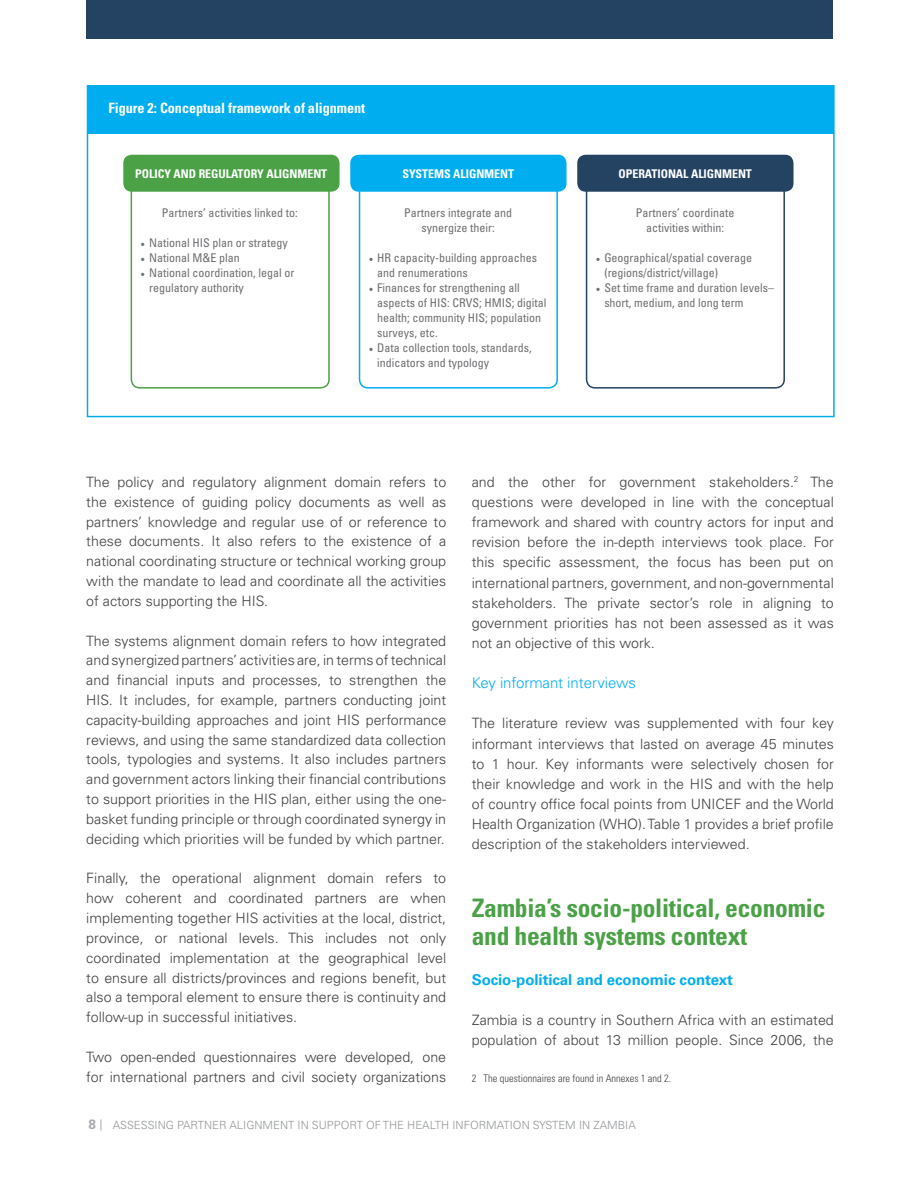
<style>
.page{position:relative;width:918px;height:1188px;background:#fff}
.page>*{position:absolute;margin:0;border:0;box-sizing:border-box;transform-origin:0 0}
.t1{font:700 condensed 25.5px/27.6px "Univers LT Std";letter-spacing:-.01em;color:#4aa146}
.t2{font:700 15px "Univers LT Std";letter-spacing:-.005em;color:#00aeef}
.t3{font:300 15px "Univers LT Std";letter-spacing:-.005em;color:#00aeef}
.t4{font:300 14.25px/19.8px "Univers LT Std";color:#414042;text-align:justify}
.t5{font:700 condensed 14.25px "Univers LT Std";letter-spacing:-.005em;color:#fff}
.t6{font:700 13.5px "Univers LT Std";color:#a7a9ac}
.t7{font:condensed 12px/15px "Univers LT Std";color:#6d6e71}
.t8{font:700 condensed 12px "Univers LT Std";letter-spacing:-.005em;color:#fff}
.t9{font:300 11.25px "Univers LT Std";color:#939598}
.t10{font:300 condensed 10.5px "Univers LT Std";color:#414042}
.s1{font-family:"Minion Pro";font-stretch:normal}
</style>
<div class="page">
<div style="left:87px;top:0;width:746px;height:38px;background:#244261"></div>
<div style="left:131px;top:183px;width:199px;height:206px;border:2px solid #4aa146;border-radius:9px"></div>
<div style="left:359px;top:183px;width:199px;height:206px;border:2px solid #00aeef;border-radius:9px"></div>
<div style="left:586px;top:183px;width:199px;height:206px;border:2px solid #244261;border-radius:9px"></div>
<div style="left:88px;top:86px;width:746px;height:48px;background:#00aeef"></div>
<div style="left:123px;top:155px;width:217px;height:37px;background:#4aa146;border-radius:9px"></div>
<div style="left:350px;top:155px;width:217px;height:37px;background:#00aeef;border-radius:9px"></div>
<div style="left:577px;top:155px;width:217px;height:37px;background:#244261;border-radius:9px"></div>
<p class="t5" style="left:109px;top:99px;width:258px">Figure 2: Conceptual framework of alignment</p>
<p class="t8" style="left:135px;top:166px;width:193px">POLICY AND REGULATORY ALIGNMENT</p>
<p class="t8" style="left:402px;top:166px;width:113px">SYSTEMS ALIGNMENT</p>
<p class="t8" style="left:619px;top:166px;width:135px">OPERATIONAL ALIGNMENT</p>
<p class="t7" style="left:162px;top:205px;width:137px">Partners’ activities linked to:</p>
<p class="t7" style="left:141px;top:235px;width:149px"><span class="s1">•</span> National HIS plan or strategy</p>
<p class="t7" style="left:141px;top:250px;width:101px"><span class="s1">•</span> National M&amp;E plan</p>
<p class="t7" style="left:149px;top:265px;width:147px;text-indent:-9px"><span class="s1">•</span> National coordination, legal or regulatory authority</p>
<p class="t7" style="left:404px;top:205px;width:109px;text-align:center">Partners integrate and synergize their:</p>
<p class="t7" style="left:377px;top:250px;width:161px;text-indent:-9px"><span class="s1">•</span> HR capacity-building approaches and renumerations</p>
<p class="t7" style="left:377px;top:280px;width:171px;text-indent:-9px"><span class="s1">•</span> Finances for strengthening all aspects of HIS: CRVS; HMIS; digital health; community HIS; population surveys, etc.</p>
<p class="t7" style="left:377px;top:340px;width:156px;text-indent:-9px"><span class="s1">•</span> Data collection tools, standards, indicators and typology</p>
<p class="t7" style="left:636px;top:205px;width:100px;text-align:center">Partners’ coordinate activities within:</p>
<p class="t7" style="left:604px;top:250px;width:149px;text-indent:-9px"><span class="s1">•</span> Geographical/spatial coverage (regions/district/village)</p>
<p class="t7" style="left:604px;top:280px;width:171px;text-indent:-9px"><span class="s1">•</span> Set time frame and duration levels– short, medium, and long term</p>
<p class="t4" style="left:86px;top:472px;width:361px">The policy and regulatory alignment domain refers to the existence of guiding policy documents as well as partners’ knowledge and regular use of or reference to these documents. It also refers to the existence of a national coordinating structure or technical working group with the mandate to lead and coordinate all the activities of actors supporting the HIS.</p>
<p class="t4" style="left:86px;top:631px;width:361px">The systems alignment domain refers to how integrated and synergized partners’ activities are, in terms of technical and financial inputs and processes, to strengthen the HIS. It includes, for example, partners conducting joint capacity-building approaches and joint HIS performance reviews, and using the same standardized data collection tools, typologies and systems. It also includes partners and government actors linking their financial contributions to support priorities in the HIS plan, either using the one&shy;basket funding principle or through coordinated synergy in deciding which priorities will be funded by which partner.</p>
<p class="t4" style="left:86px;top:868px;width:361px">Finally, the operational alignment domain refers to how coherent and coordinated partners are when implementing together HIS activities at the local, district, province, or national levels. This includes not only coordinated implementation at the geographical level to ensure all districts/provinces and regions benefit, but also a temporal element to ensure there is continuity and follow-up in successful initiatives.</p>
<p class="t4" style="left:86px;top:1047px;width:361px">Two open-ended questionnaires were developed, one for international partners and civil society organizations</p>
<p class="t4" style="left:472px;top:472px;width:364px">and the other for government stakeholders.<sup>2</sup> The questions were developed in line with the conceptual framework and shared with country actors for input and revision before the in-depth interviews took place. For this specific assessment, the focus has been put on international partners, government, and non-governmental stakeholders. The private sector’s role in aligning to government priorities has not been assessed as it was not an objective of this work.</p>
<p class="t3" style="left:472px;top:674px;width:166px">Key informant interviews</p>
<p class="t4" style="left:472px;top:713px;width:364px">The literature review was supplemented with four key informant interviews that lasted on average 45 minutes to 1 hour. Key informants were selectively chosen for their knowledge and work in the HIS and with the help of country office focal points from UNICEF and the World Health Organization (WHO). Table 1 provides a brief profile description of the stakeholders interviewed.</p>
<h1 class="t1" style="left:472px;top:894px;width:355px">Zambia’s socio-political, economic and health systems context</h1>
<p class="t2" style="left:472px;top:971px;width:263px">Socio-political and economic context</p>
<p class="t4" style="left:472px;top:1010px;width:364px">Zambia is a country in Southern Africa with an estimated population of about 13 million people. Since 2006, the</p>
<p class="t10" style="left:472px;top:1072px;width:201px">2 The questionnaires are found in Annexes 1 and 2.</p>
<p class="t6" style="left:89px;top:1117px;width:9px">8</p>
<p class="t9" style="left:113px;top:1118px;width:524px">ASSESSING PARTNER ALIGNMENT IN SUPPORT OF THE HEALTH INFORMATION SYSTEM IN ZAMBIA</p>
</div>
